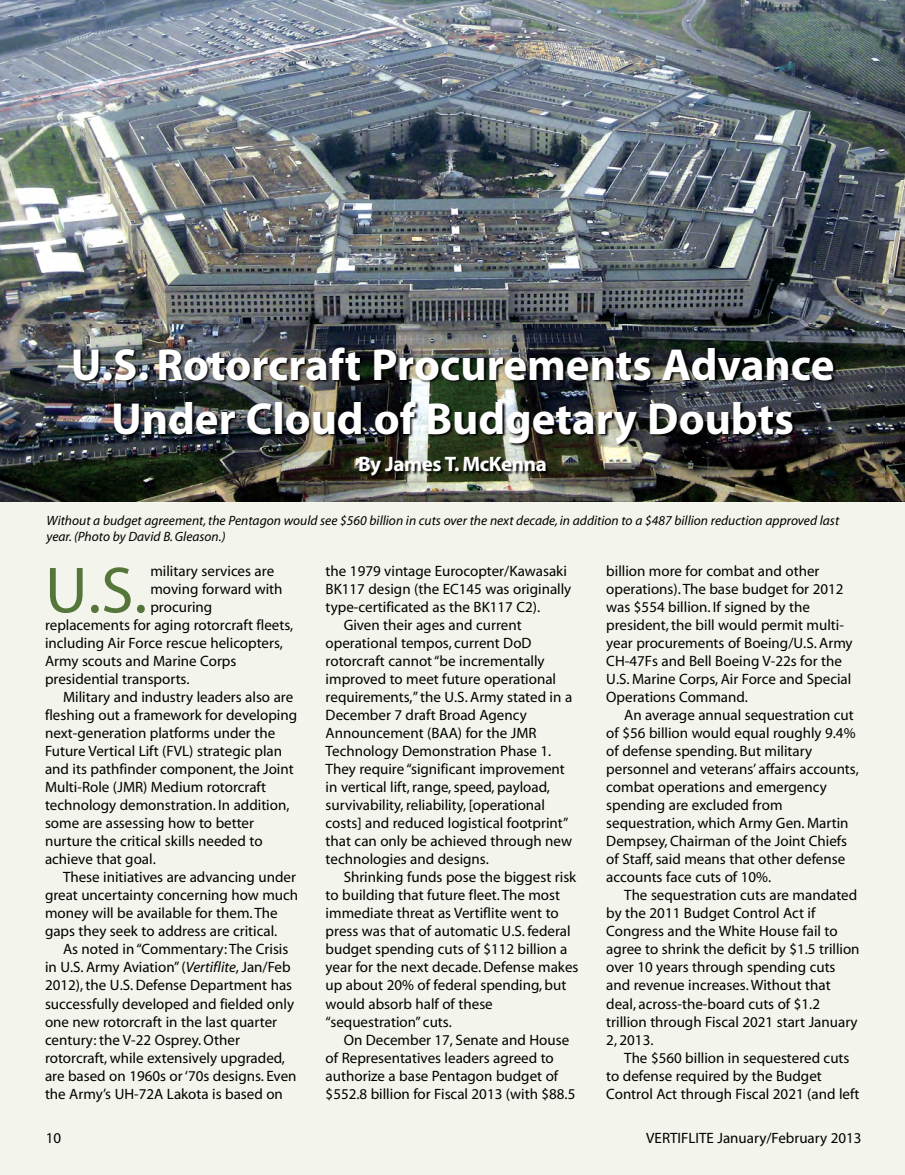
<style>
.page{position:relative;width:905px;height:1175px;background:#fff}
.page>*{position:absolute;margin:0;border:0;box-sizing:border-box;transform-origin:0 0}
.t1{font:65.7px "Myriad";color:#54763a}
.t2{font:700 45px/54px "Myriad";color:#fff;text-align:center}
.t3{font:700 21px "Myriad";letter-spacing:-.015em;color:#fff}
.t4{font:15px/18px "Myriad";color:#000}
.t5{font:italic 13.5px/16.2px "Myriad";color:#000}
.s1{font-style:italic}
</style>
<div class="page">
<div style="left:0;top:501px;width:904px;height:673px;background:#f3f4eb"></div>
<img style="left:0;top:0;width:904px;height:501px">
<img style="left:26px;top:325px;width:858px;height:177px">
<h2 class="t2" style="left:71px;top:341px;width:765px">U.S. Rotorcraft Procurements Advance<br>Under Cloud of Budgetary Doubts</h2>
<h3 class="t3" style="left:358px;top:455px;width:190px">By James T. McKenna</h3>
<p class="t5" style="left:46px;top:513px;width:794px">Without a budget agreement, the Pentagon would see $560 billion in cuts over the next decade, in addition to a $487 billion reduction approved last year. (Photo by David B. Gleason.)</p>
<h1 class="t1" style="left:45px;top:565px;width:104px">U.S.</h1>
<p class="t4" style="left:150px;top:563px;width:125px">military services are</p>
<p class="t4" style="left:150px;top:581px;width:134px">moving forward with</p>
<p class="t4" style="left:150px;top:599px;width:63px">procuring</p>
<p class="t4" style="left:45px;top:617px;width:250px">replacements for aging rotorcraft fleets,</p>
<p class="t4" style="left:45px;top:635px;width:239px">including Air Force rescue helicopters,</p>
<p class="t4" style="left:45px;top:653px;width:193px">Army scouts and Marine Corps</p>
<p class="t4" style="left:45px;top:671px;width:146px">presidential transports.</p>
<p class="t4" style="left:63px;top:689px;width:232px">Military and industry leaders also are</p>
<p class="t4" style="left:45px;top:707px;width:253px">fleshing out a framework for developing</p>
<p class="t4" style="left:45px;top:725px;width:232px">next-generation platforms under the</p>
<p class="t4" style="left:45px;top:743px;width:238px">Future Vertical Lift (FVL) strategic plan</p>
<p class="t4" style="left:45px;top:761px;width:250px">and its pathfinder component, the Joint</p>
<p class="t4" style="left:45px;top:779px;width:223px">Multi-Role (JMR) Medium rotorcraft</p>
<p class="t4" style="left:45px;top:797px;width:246px">technology demonstration. In addition,</p>
<p class="t4" style="left:45px;top:815px;width:210px">some are assessing how to better</p>
<p class="t4" style="left:45px;top:833px;width:219px">nurture the critical skills needed to</p>
<p class="t4" style="left:45px;top:851px;width:112px">achieve that goal.</p>
<p class="t4" style="left:63px;top:869px;width:234px">These initiatives are advancing under</p>
<p class="t4" style="left:45px;top:887px;width:255px">great uncertainty concerning how much</p>
<p class="t4" style="left:45px;top:905px;width:234px">money will be available for them. The</p>
<p class="t4" style="left:45px;top:923px;width:234px">gaps they seek to address are critical.</p>
<p class="t4" style="left:63px;top:941px;width:227px">As noted in “Commentary: The Crisis</p>
<p class="t4" style="left:45px;top:959px;width:247px">in U.S. Army Aviation” (<span class="s1">Vertiflite</span>, Jan/Feb</p>
<p class="t4" style="left:45px;top:977px;width:249px">2012), the U.S. Defense Department has</p>
<p class="t4" style="left:45px;top:995px;width:250px">successfully developed and fielded only</p>
<p class="t4" style="left:45px;top:1013px;width:233px">one new rotorcraft in the last quarter</p>
<p class="t4" style="left:45px;top:1031px;width:196px">century: the V-22 Osprey. Other</p>
<p class="t4" style="left:45px;top:1049px;width:241px">rotorcraft, while extensively upgraded,</p>
<p class="t4" style="left:45px;top:1067px;width:253px">are based on 1960s or ‘70s designs. Even</p>
<p class="t4" style="left:45px;top:1085px;width:239px">the Army’s UH-72A Lakota is based on</p>
<p class="t4" style="left:325px;top:563px;width:243px">the 1979 vintage Eurocopter/Kawasaki</p>
<p class="t4" style="left:325px;top:581px;width:247px">BK117 design (the EC145 was originally</p>
<p class="t4" style="left:325px;top:599px;width:216px">type-certificated as the BK117 C2).</p>
<p class="t4" style="left:343px;top:617px;width:179px">Given their ages and current</p>
<p class="t4" style="left:325px;top:635px;width:207px">operational tempos, current DoD</p>
<p class="t4" style="left:325px;top:653px;width:220px">rotorcraft cannot “be incrementally</p>
<p class="t4" style="left:325px;top:671px;width:232px">improved to meet future operational</p>
<p class="t4" style="left:325px;top:689px;width:248px">requirements,” the U.S. Army stated in a</p>
<p class="t4" style="left:325px;top:707px;width:203px">December 7 draft Broad Agency</p>
<p class="t4" style="left:325px;top:725px;width:212px">Announcement (BAA) for the JMR</p>
<p class="t4" style="left:325px;top:743px;width:227px">Technology Demonstration Phase 1.</p>
<p class="t4" style="left:325px;top:761px;width:240px">They require “significant improvement</p>
<p class="t4" style="left:325px;top:779px;width:226px">in vertical lift, range, speed, payload,</p>
<p class="t4" style="left:325px;top:797px;width:221px">survivability, reliability, [operational</p>
<p class="t4" style="left:325px;top:815px;width:244px">costs] and reduced logistical footprint”</p>
<p class="t4" style="left:325px;top:833px;width:248px">that can only be achieved through new</p>
<p class="t4" style="left:325px;top:851px;width:165px">technologies and designs.</p>
<p class="t4" style="left:343px;top:869px;width:234px">Shrinking funds pose the biggest risk</p>
<p class="t4" style="left:325px;top:887px;width:236px">to building that future fleet. The most</p>
<p class="t4" style="left:325px;top:905px;width:235px">immediate threat as Vertiflite went to</p>
<p class="t4" style="left:325px;top:923px;width:246px">press was that of automatic U.S. federal</p>
<p class="t4" style="left:325px;top:941px;width:243px">budget spending cuts of $112 billion a</p>
<p class="t4" style="left:325px;top:959px;width:254px">year for the next decade. Defense makes</p>
<p class="t4" style="left:325px;top:977px;width:242px">up about 20% of federal spending, but</p>
<p class="t4" style="left:325px;top:995px;width:169px">would absorb half of these</p>
<p class="t4" style="left:325px;top:1013px;width:128px">“sequestration” cuts.</p>
<p class="t4" style="left:343px;top:1031px;width:227px">On December 17, Senate and House</p>
<p class="t4" style="left:325px;top:1049px;width:230px">of Representatives leaders agreed to</p>
<p class="t4" style="left:325px;top:1067px;width:234px">authorize a base Pentagon budget of</p>
<p class="t4" style="left:325px;top:1085px;width:251px">$552.8 billion for Fiscal 2013 (with $88.5</p>
<p class="t4" style="left:606px;top:563px;width:248px">billion more for combat and other operations). The base budget for 2012 was $554 billion. If signed by the president, the bill would permit multi&shy;year procurements of Boeing/U.S. Army CH-47Fs and Bell Boeing V-22s for the U.S. Marine Corps, Air Force and Special Operations Command.</p>
<p class="t4" style="left:606px;top:707px;width:254px;text-indent:18px">An average annual sequestration cut of $56 billion would equal roughly 9.4% of defense spending. But military personnel and veterans’ affairs accounts, combat operations and emergency spending are excluded from sequestration, which Army Gen. Martin Dempsey, Chairman of the Joint Chiefs of Staff, said means that other defense accounts face cuts of 10%.</p>
<p class="t4" style="left:606px;top:887px;width:255px;text-indent:18px">The sequestration cuts are mandated by the 2011 Budget Control Act if Congress and the White House fail to agree to shrink the deficit by $1.5 trillion over 10 years through spending cuts and revenue increases. Without that deal, across-the-board cuts of $1.2 trillion through Fiscal 2021 start January 2, 2013.</p>
<p class="t4" style="left:606px;top:1049px;width:255px;text-indent:18px">The $560 billion in sequestered cuts to defense required by the Budget<br>Control Act through Fiscal 2021 (and left</p>
<p class="t4" style="left:46px;top:1129px;width:17px">10</p>
<p class="t4" style="left:646px;top:1129px;width:217px">VERTIFLITE January/February 2013</p>
</div>
